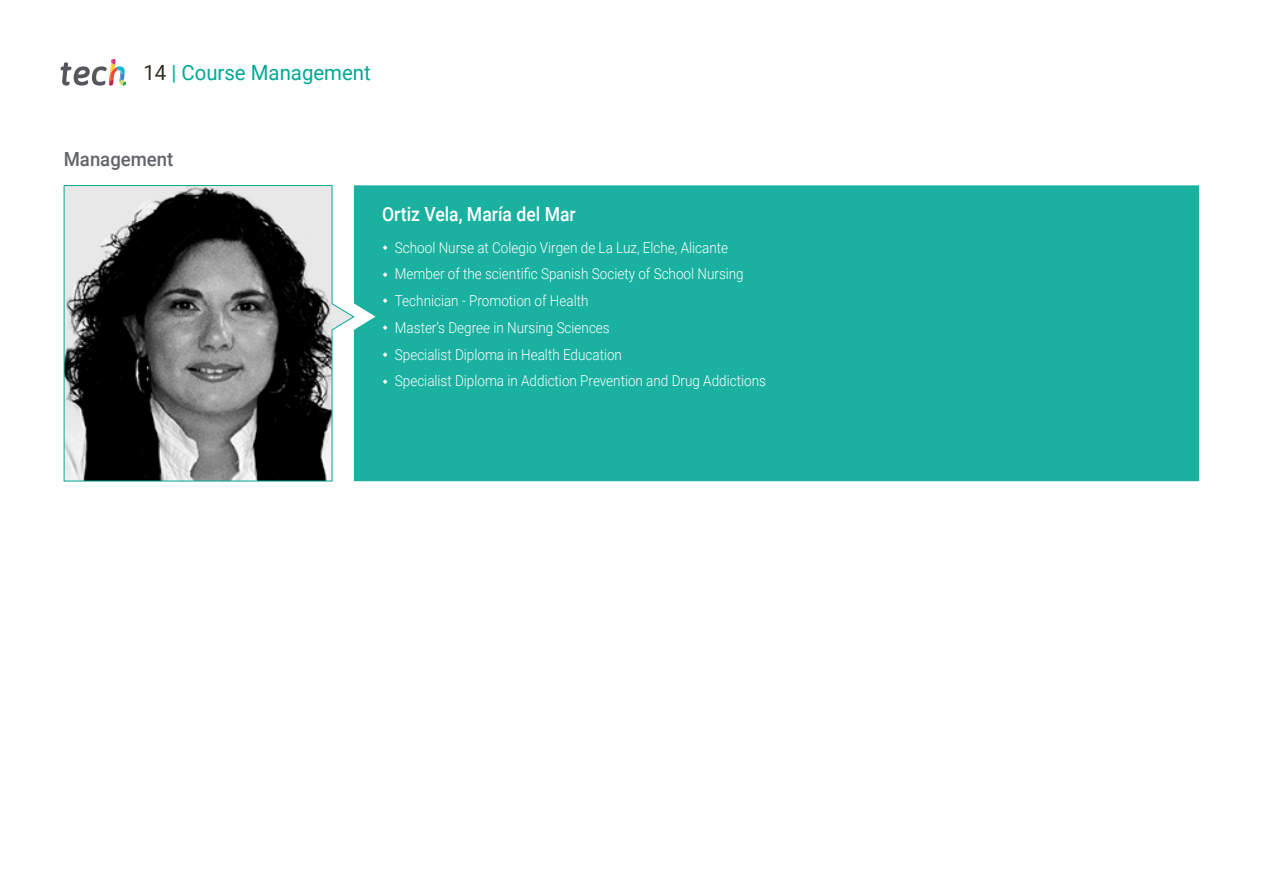
<style>
.page{position:relative;width:1263px;height:893px;background:#fff}
.page>*{position:absolute;margin:0;border:0;box-sizing:border-box;transform-origin:0 0}
.t1{font:21px "Roboto";color:#00a996}
.t2{font:500 19.5px "Roboto";color:#fff;scale:.9 1}
.t3{font:500 19.5px "Roboto";color:#61646a;scale:.95 1}
.t4{font:300 15px/26.7px "Roboto";color:#fff;scale:.9 1}
.s1{color:#312e20}
</style>
<div class="page">
<svg style="left:61px;top:59px;width:65px;height:27px"></svg>
<svg style="left:64px;top:185px;width:290px;height:296px;background:#6a6c6c"></svg>
<div style="left:354px;top:185px;width:845px;height:296px;background:#1ab1a0"></div>
<svg style="left:383px;top:245px;width:4px;height:5px"></svg>
<svg style="left:383px;top:272px;width:4px;height:5px"></svg>
<svg style="left:383px;top:298px;width:4px;height:5px"></svg>
<svg style="left:383px;top:325px;width:4px;height:5px"></svg>
<svg style="left:383px;top:352px;width:4px;height:5px"></svg>
<svg style="left:383px;top:379px;width:4px;height:5px"></svg>
<h1 class="t1" style="left:144px;top:57px;width:229px"><span class="s1">14</span> | Course Management</h1>
<h2 class="t3" style="left:64px;top:145px;width:117px">Management</h2>
<h2 class="t2" style="left:382px;top:200px;width:217px">Ortiz Vela, María del Mar</h2>
<p class="t4" style="left:395px;top:233px;width:414px">School Nurse at Colegio Virgen de La Luz, Elche, Alicante Member of the scientific Spanish Society of School Nursing Technician - Promotion of Health<br>Master’s Degree in Nursing Sciences<br>Specialist Diploma in Health Education<br>Specialist Diploma in Addiction Prevention and Drug Addictions</p>
</div>
